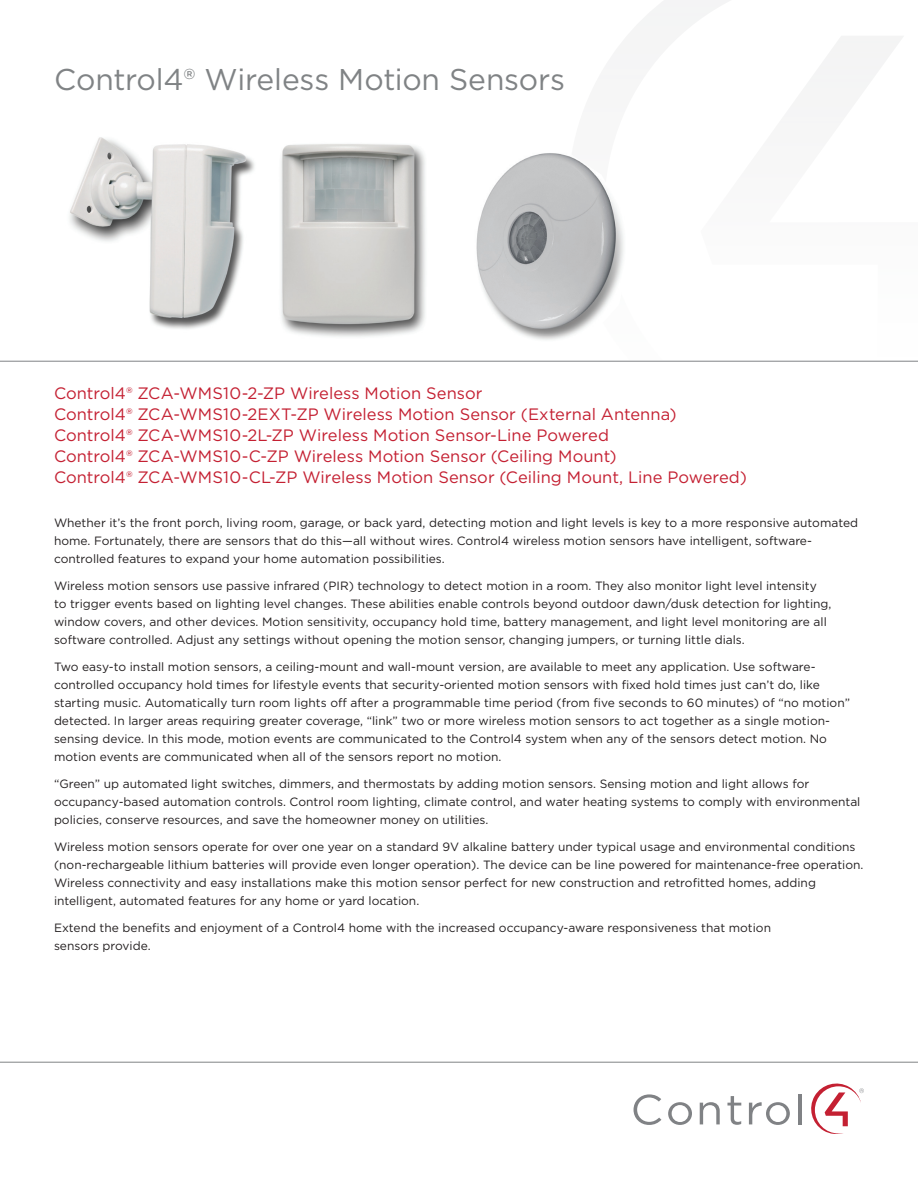
<style>
.page{position:relative;width:918px;height:1188px;background:#fff}
.page>*{position:absolute;margin:0;border:0;box-sizing:border-box;transform-origin:0 0}
.t1{font:30px "Gotham";letter-spacing:-.005em;color:#808385}
.t2{font:16.5px/21px "Gotham";color:#c42032}
.t3{font:12px/18px "Gotham";color:#231f20}
</style>
<div class="page">
<svg style="left:637px;top:0;width:266px;height:88px"></svg>
<svg style="left:634px;top:1094px;width:27px;height:31px"></svg>
<svg style="left:668px;top:1102px;width:24px;height:23px"></svg>
<svg style="left:700px;top:1102px;width:20px;height:22px"></svg>
<svg style="left:727px;top:1096px;width:14px;height:29px"></svg>
<svg style="left:749px;top:1102px;width:41px;height:23px"></svg>
<hr style="left:798px;top:1094px;width:3px;height:30px;background:#808285">
<svg style="left:811px;top:1084px;width:53px;height:50px"></svg>
<hr style="left:0;top:361px;width:918px;height:1px;background:#808385">
<hr style="left:0;top:1062px;width:918px;height:1px;background:#808385">
<img style="left:281px;top:144px;width:145px;height:193px">
<img style="left:69px;top:137px;width:186px;height:192px">
<img style="left:476px;top:153px;width:148px;height:187px">
<h1 class="t1" style="left:54px;top:60px;width:512px">Control4® Wireless Motion Sensors</h1>
<p class="t2" style="left:54px;top:383px;width:694px">Control4® ZCA-WMS10-2-ZP Wireless Motion Sensor<br>Control4® ZCA-WMS10-2EXT-ZP Wireless Motion Sensor (External Antenna)<br>Control4® ZCA-WMS10-2L-ZP Wireless Motion Sensor-Line Powered<br>Control4® ZCA-WMS10-C-ZP Wireless Motion Sensor (Ceiling Mount)<br>Control4® ZCA-WMS10-CL-ZP Wireless Motion Sensor (Ceiling Mount, Line Powered)</p>
<p class="t3" style="left:54px;top:514px;width:806px">Whether it’s the front porch, living room, garage, or back yard, detecting motion and light levels is key to a more responsive automated home. Fortunately, there are sensors that do this—all without wires. Control4 wireless motion sensors have intelligent, software&shy;controlled features to expand your home automation possibilities.</p>
<p class="t3" style="left:54px;top:577px;width:779px">Wireless motion sensors use passive infrared (PIR) technology to detect motion in a room. They also monitor light level intensity to trigger events based on lighting level changes. These abilities enable controls beyond outdoor dawn/dusk detection for lighting, window covers, and other devices. Motion sensitivity, occupancy hold time, battery management, and light level monitoring are all software controlled. Adjust any settings without opening the motion sensor, changing jumpers, or turning little dials.</p>
<p class="t3" style="left:54px;top:658px;width:798px">Two easy-to install motion sensors, a ceiling-mount and wall-mount version, are available to meet any application. Use software&shy;controlled occupancy hold times for lifestyle events that security-oriented motion sensors with fixed hold times just can’t do, like starting music. Automatically turn room lights off after a programmable time period (from five seconds to 60 minutes) of “no motion” detected. In larger areas requiring greater coverage, “link” two or more wireless motion sensors to act together as a single motion&shy;sensing device. In this mode, motion events are communicated to the Control4 system when any of the sensors detect motion. No motion events are communicated when all of the sensors report no motion.</p>
<p class="t3" style="left:54px;top:775px;width:808px">“Green” up automated light switches, dimmers, and thermostats by adding motion sensors. Sensing motion and light allows for occupancy-based automation controls. Control room lighting, climate control, and water heating systems to comply with environmental policies, conserve resources, and save the homeowner money on utilities.</p>
<p class="t3" style="left:54px;top:838px;width:811px">Wireless motion sensors operate for over one year on a standard 9V alkaline battery under typical usage and environmental conditions (non-rechargeable lithium batteries will provide even longer operation). The device can be line powered for maintenance-free operation.<br>Wireless connectivity and easy installations make this motion sensor perfect for new construction and retrofitted homes, adding intelligent, automated features for any home or yard location.</p>
<p class="t3" style="left:54px;top:919px;width:719px">Extend the benefits and enjoyment of a Control4 home with the increased occupancy-aware responsiveness that motion sensors provide.</p>
</div>
